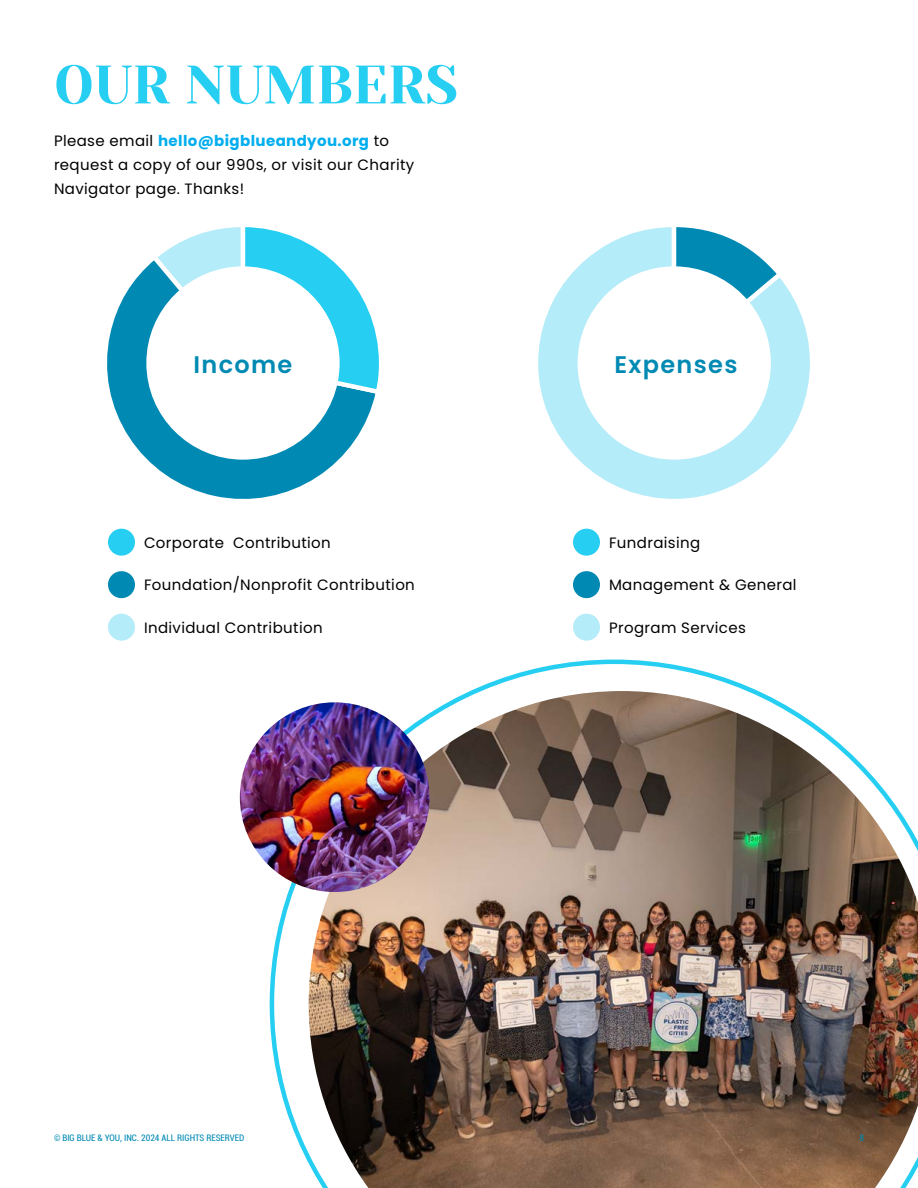
<style>
.page{position:relative;width:918px;height:1188px;background:#fff}
.page>*{position:absolute;margin:0;border:0;box-sizing:border-box;transform-origin:0 0}
.t1{font:54px "Yeseva One";color:#26cff2}
.t2{font:600 24px "Poppins";letter-spacing:.055em;color:#008ab3}
.t3{font:15px/24px "Poppins";letter-spacing:.025em;color:#000}
.t4{font:condensed 9px "Roboto";color:#008ab3}
.s1{font-weight:700;color:#00aeef}
</style>
<div class="page">
<img style="left:270px;top:660px;width:648px;height:528px">
<img style="left:240px;top:702px;width:190px;height:190px;border-radius:95px">
<svg style="left:107px;top:266px;width:268px;height:233px"></svg>
<svg style="left:148px;top:227px;width:231px;height:170px"></svg>
<div style="left:146px;top:266px;width:194px;height:194px;background:#fff;border-radius:50%"></div>
<svg style="left:538px;top:227px;width:272px;height:272px"></svg>
<svg style="left:668px;top:227px;width:118px;height:142px"></svg>
<div style="left:578px;top:266px;width:193px;height:194px;background:#fff;border-radius:50%"></div>
<div style="left:108px;top:529px;width:27px;height:27px;background:#26cef2;border-radius:50%"></div>
<div style="left:573px;top:529px;width:27px;height:27px;background:#26cef2;border-radius:50%"></div>
<div style="left:108px;top:571px;width:27px;height:27px;background:#0089b3;border-radius:50%"></div>
<div style="left:573px;top:571px;width:27px;height:27px;background:#0089b3;border-radius:50%"></div>
<div style="left:108px;top:614px;width:27px;height:27px;background:#b5ecf9;border-radius:50%"></div>
<div style="left:573px;top:614px;width:27px;height:27px;background:#b5ecf9;border-radius:50%"></div>
<h1 class="t1" style="left:54px;top:45px;width:405px">OUR NUMBERS</h1>
<p class="t3" style="left:54px;top:129px;width:362px">Please email <span class="s1">hello@bigblueandyou.org</span> to request a copy of our 990s, or visit our Charity<br>Navigator page. Thanks!</p>
<h2 class="t2" style="left:194px;top:351px;width:100px">Income</h2>
<h2 class="t2" style="left:615px;top:351px;width:124px">Expenses</h2>
<p class="t3" style="left:144px;top:531px;width:188px">Corporate Contribution</p>
<p class="t3" style="left:609px;top:531px;width:93px">Fundraising</p>
<p class="t3" style="left:144px;top:573px;width:272px">Foundation/Nonprofit Contribution</p>
<p class="t3" style="left:609px;top:573px;width:189px">Management &amp; General</p>
<p class="t3" style="left:144px;top:616px;width:180px">Individual Contribution</p>
<p class="t3" style="left:609px;top:616px;width:138px">Program Services</p>
<p class="t4" style="left:54px;top:1131px;width:192px">© BIG BLUE &amp; YOU, INC. 2024 ALL RIGHTS RESERVED</p>
<p class="t4" style="left:859px;top:1131px;width:6px">8</p>
</div>
